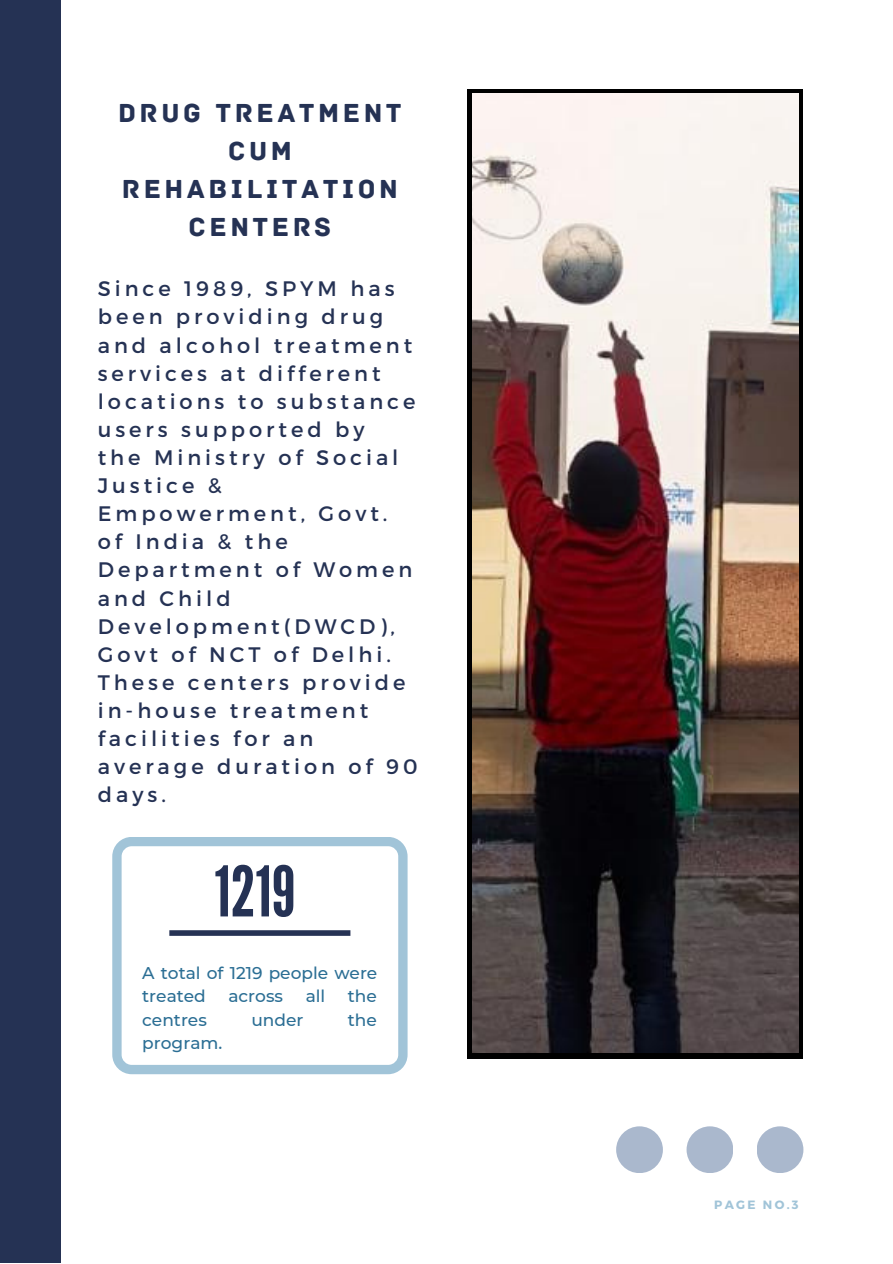
<style>
.page{position:relative;width:893px;height:1264px;background:#fff}
.page>*{position:absolute;margin:0;border:0;box-sizing:border-box;transform-origin:0 0}
.t1{font:69.6px "League Gothic";color:#253254}
.t2{font:27.45px/38.2px "Archive";letter-spacing:.13em;color:#253254;text-align:center}
.t3{font:21px/28px "Montserrat";letter-spacing:.19em;color:#253254}
.t4{font:500 16.95px/23.5px "Montserrat";color:#2b6e94}
.t5{font:700 12px "Montserrat";letter-spacing:.19em;color:#a1c4d8}
</style>
<div class="page">
<div style="left:467px;top:89px;width:336px;height:969px;background:linear-gradient(to right,#000,#000)"></div>
<img style="left:472px;top:93px;width:326px;height:959px">
<svg style="left:112px;top:837px;width:295px;height:237px"></svg>
<div style="left:169px;top:930px;width:181px;height:5px;background:#253254"></div>
<div style="left:0;top:0;width:61px;height:1262px;background:#253254"></div>
<div style="left:756px;top:1126px;width:47px;height:47px;background:#aab8cd;border-radius:50%"></div>
<div style="left:686px;top:1126px;width:47px;height:47px;background:#aab8cd;border-radius:50%"></div>
<div style="left:616px;top:1126px;width:47px;height:47px;background:#aab8cd;border-radius:50%"></div>
<p class="t2" style="left:118px;top:94px;width:285px">DRUG TREATMENT<br>CUM<br>REHABILITATION<br>CENTERS</p>
<p class="t3" style="left:98px;top:274px;width:321px">Since 1989, SPYM has been providing drug and alcohol treatment services at different locations to substance users supported by<br>the Ministry of Social<br>Justice &amp;<br>Empowerment, Govt.<br>of India &amp; the<br>Department of Women and Child<br>Development(DWCD),<br>Govt of NCT of Delhi.<br>These centers provide in-house treatment facilities for an average duration of 90 days.</p>
<p class="t1" style="left:214px;top:851px;width:82px">1219</p>
<p class="t4" style="left:142px;top:960px;width:236px">A total of 1219 people were treated</p>
<p class="t4" style="left:228px;top:984px;width:56px">across</p>
<p class="t4" style="left:305px;top:984px;width:21px">all</p>
<p class="t4" style="left:348px;top:984px;width:30px">the</p>
<p class="t4" style="left:142px;top:1007px;width:66px">centres</p>
<p class="t4" style="left:251px;top:1007px;width:54px">under</p>
<p class="t4" style="left:348px;top:1007px;width:30px">the</p>
<p class="t4" style="left:142px;top:1031px;width:81px">program.</p>
<p class="t5" style="left:714px;top:1196px;width:86px">PAGE NO.3</p>
</div>
